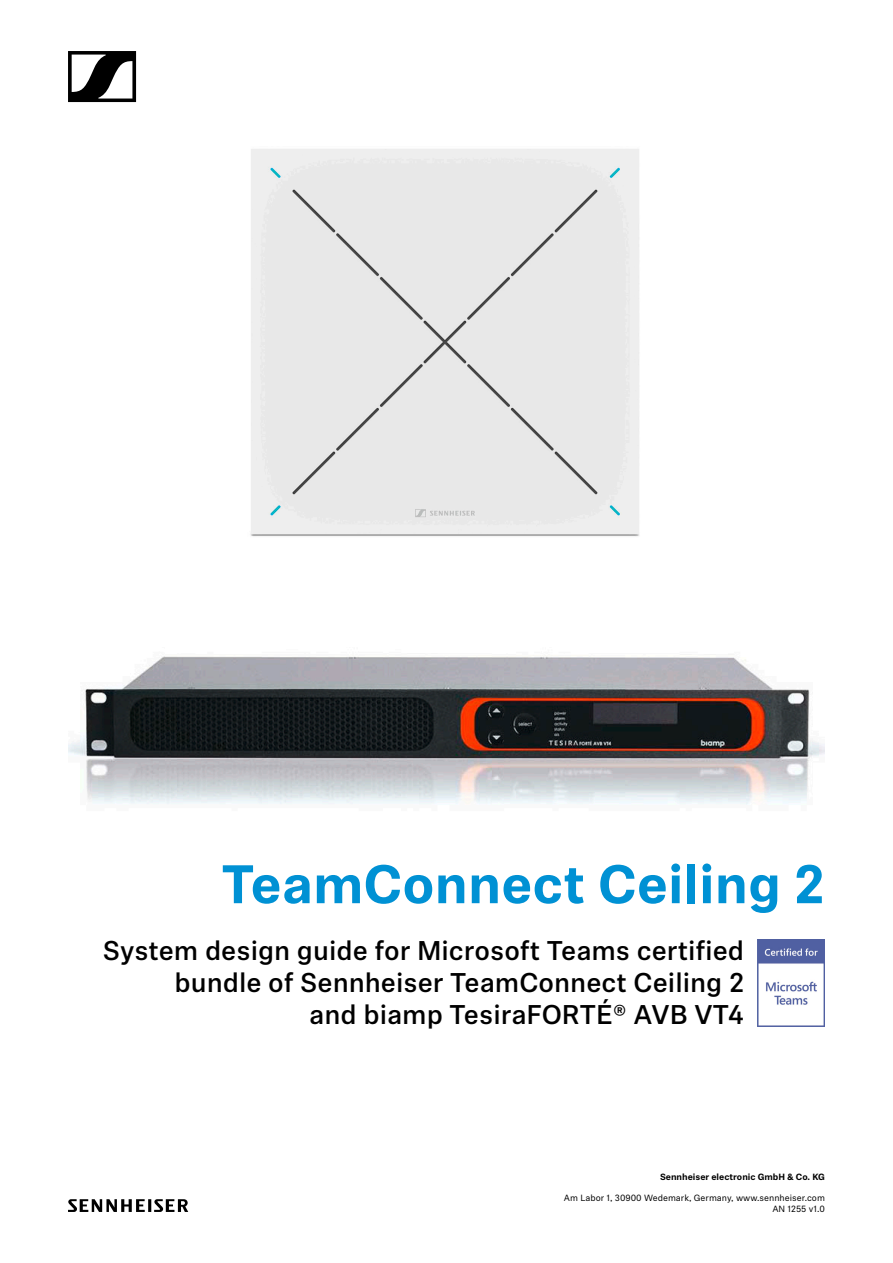
<style>
.page{position:relative;width:893px;height:1263px;background:#fff}
.page>*{position:absolute;margin:0;border:0;box-sizing:border-box;transform-origin:0 0}
.t1{font:700 54px "Sennheiser Neue";color:#0091d4}
.t2{font:500 27px/32.4px "Sennheiser Neue";color:#000;text-align:right}
.t3{font:9px/10.8px "Sennheiser Neue";color:#000;text-align:right}
.t4{font:700 9px "Sennheiser Neue";color:#000}
</style>
<div class="page">
<svg style="left:68px;top:1199px;width:120px;height:13px"></svg>
<img style="left:93px;top:51px;width:546px;height:486px">
<svg style="left:68px;top:51px;width:68px;height:51px"></svg>
<img style="left:68px;top:655px;width:757px;height:150px">
<img style="left:758px;top:939px;width:67px;height:88px">
<h1 class="t1" style="left:222px;top:846px;width:605px">TeamConnect Ceiling 2</h1>
<p class="t2" style="left:103px;top:932px;width:643px">System design guide for Microsoft Teams certified bundle of Sennheiser TeamConnect Ceiling 2<br>and biamp TesiraFORTÉ® AVB VT4</p>
<p class="t4" style="left:660px;top:1170px;width:166px">Sennheiser electronic GmbH &amp; Co. KG</p>
<p class="t3" style="left:564px;top:1192px;width:263px">Am Labor 1, 30900 Wedemark, Germany, www.sennheiser.com<br>AN 1255 v1.0</p>
</div>
